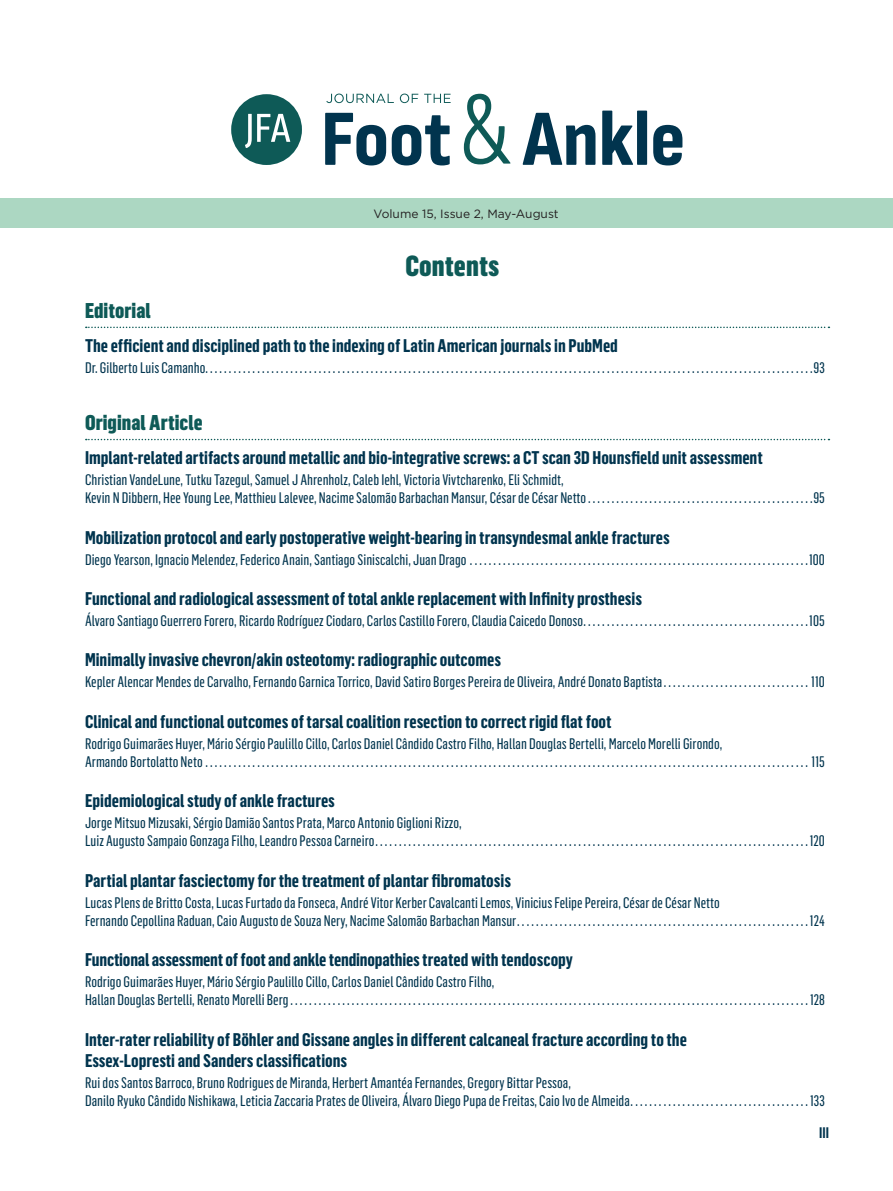
<style>
.page{position:relative;width:893px;height:1191px;background:#fff}
.page>*{position:absolute;margin:0;border:0;box-sizing:border-box;transform-origin:0 0}
.t1{font:900 28.5px "Flama Cond";color:#0e5a57}
.t2{font:900 21px "Flama Cond";color:#0e5a57}
.t3{font:700 18px/21.1px "Flama Cond";color:#01344e}
.t4{font:15px/18.1px "Flama Cond Basic";color:#01344e}
.t5{font:600 15px "Flama Cond";color:#01344e}
.t6{font:12px "Gotham";color:#231f20}
</style>
<div class="page">
<div style="left:0;top:198px;width:893px;height:30px;background:#acd7c2"></div>
<svg style="left:326px;top:94px;width:68px;height:9px"></svg>
<svg style="left:400px;top:94px;width:18px;height:9px"></svg>
<svg style="left:424px;top:94px;width:27px;height:9px"></svg>
<svg style="left:325px;top:113px;width:61px;height:52px"></svg>
<svg style="left:392px;top:115px;width:58px;height:50px"></svg>
<svg style="left:523px;top:113px;width:72px;height:52px"></svg>
<svg style="left:602px;top:111px;width:45px;height:54px"></svg>
<svg style="left:653px;top:125px;width:29px;height:40px"></svg>
<svg style="left:464px;top:94px;width:46px;height:70px"></svg>
<svg style="left:231px;top:94px;width:71px;height:71px"></svg>
<svg style="left:86px;top:326px;width:743px;height:2px"></svg>
<svg style="left:86px;top:439px;width:743px;height:1px"></svg>
<p class="t6" style="left:374px;top:206px;width:187px">Volume 15, Issue 2, May-August</p>
<h1 class="t1" style="left:405px;top:244px;width:95px">Contents</h1>
<h2 class="t2" style="left:85px;top:295px;width:67px">Editorial</h2>
<p class="t3" style="left:85px;top:334px;width:534px">The efficient and disciplined path to the indexing of Latin American journals in PubMed</p>
<p class="t4" style="left:85px;top:358px;width:124px">Dr. Gilberto Luis Camanho ................................................................................................................................</p>
<p class="t4" style="left:814px;top:358px;width:13px">93</p>
<h2 class="t2" style="left:85px;top:407px;width:119px">Original Article</h2>
<p class="t3" style="left:85px;top:446px;width:679px">Implant-related artifacts around metallic and bio-integrative screws: a CT scan 3D Hounsfield unit assessment</p>
<p class="t4" style="left:85px;top:470px;width:507px">Christian VandeLune, Tutku Tazegul, Samuel J Ahrenholz, Caleb Iehl, Victoria Vivtcharenko, Eli Schmidt,<br>Kevin N Dibbern, Hee Young Lee, Matthieu Lalevee, Nacime Salomão Barbachan Mansur, César de César Netto ...............................................</p>
<p class="t4" style="left:813px;top:488px;width:13px">95</p>
<p class="t3" style="left:85px;top:526px;width:586px">Mobilization protocol and early postoperative weight-bearing in transyndesmal ankle fractures</p>
<p class="t4" style="left:85px;top:549px;width:385px">Diego Yearson, Ignacio Melendez, Federico Anain, Santiago Siniscalchi, Juan Drago ........................................................................</p>
<p class="t4" style="left:809px;top:549px;width:17px">100</p>
<p class="t3" style="left:85px;top:587px;width:559px">Functional and radiological assessment of total ankle replacement with Infinity prosthesis</p>
<p class="t4" style="left:85px;top:611px;width:502px">Álvaro Santiago Guerrero Forero, Ricardo Rodríguez Ciodaro, Carlos Castillo Forero, Claudia Caicedo Donoso ...............................................</p>
<p class="t4" style="left:809px;top:611px;width:17px">105</p>
<p class="t3" style="left:85px;top:648px;width:417px">Minimally invasive chevron/akin osteotomy: radiographic outcomes</p>
<p class="t4" style="left:85px;top:672px;width:582px">Kepler Alencar Mendes de Carvalho, Fernando Garnica Torrico, David Satiro Borges Pereira de Oliveira, André Donato Baptista ...............................</p>
<p class="t4" style="left:811px;top:672px;width:15px">110</p>
<p class="t3" style="left:85px;top:710px;width:528px">Clinical and functional outcomes of tarsal coalition resection to correct rigid flat foot</p>
<p class="t4" style="left:85px;top:733px;width:639px">Rodrigo Guimarães Huyer, Mário Sérgio Paulillo Cillo, Carlos Daniel Cândido Castro Filho, Hallan Douglas Bertelli, Marcelo Morelli Girondo,<br>Armando Bortolatto Neto .................................................................................................................................</p>
<p class="t4" style="left:812px;top:751px;width:15px">115</p>
<p class="t3" style="left:85px;top:789px;width:251px">Epidemiological study of ankle fractures</p>
<p class="t4" style="left:85px;top:813px;width:378px">Jorge Mitsuo Mizusaki, Sérgio Damião Santos Prata, Marco Antonio Giglioni Rizzo,<br>Luiz Augusto Sampaio Gonzaga Filho, Leandro Pessoa Carneiro ...........................................................................................</p>
<p class="t4" style="left:810px;top:831px;width:17px">120</p>
<p class="t3" style="left:85px;top:868px;width:428px">Partial plantar fasciectomy for the treatment of plantar fibromatosis</p>
<p class="t4" style="left:85px;top:892px;width:636px">Lucas Plens de Britto Costa, Lucas Furtado da Fonseca, André Vitor Kerber Cavalcanti Lemos, Vinicius Felipe Pereira, César de César Netto<br>Fernando Cepollina Raduan, Caio Augusto de Souza Nery, Nacime Salomão Barbachan Mansur .............................................................</p>
<p class="t4" style="left:810px;top:910px;width:17px">124</p>
<p class="t3" style="left:85px;top:948px;width:489px">Functional assessment of foot and ankle tendinopathies treated with tendoscopy</p>
<p class="t4" style="left:85px;top:972px;width:411px">Rodrigo Guimarães Huyer, Mário Sérgio Paulillo Cillo, Carlos Daniel Cândido Castro Filho,<br>Hallan Douglas Bertelli, Renato Morelli Berg .............................................................................................................</p>
<p class="t4" style="left:810px;top:990px;width:16px">128</p>
<p class="t3" style="left:85px;top:1027px;width:603px">Inter-rater reliability of Böhler and Gissane angles in different calcaneal fracture according to the<br>Essex-Lopresti and Sanders classifications</p>
<p class="t4" style="left:85px;top:1072px;width:549px">Rui dos Santos Barroco, Bruno Rodrigues de Miranda, Herbert Amantéa Fernandes, Gregory Bittar Pessoa,<br>Danilo Ryuko Cândido Nishikawa, Leticia Zaccaria Prates de Oliveira, Álvaro Diego Pupa de Freitas, Caio Ivo de Almeida ......................................</p>
<p class="t4" style="left:810px;top:1090px;width:16px">133</p>
<p class="t5" style="left:819px;top:1121px;width:11px">III</p>
</div>
